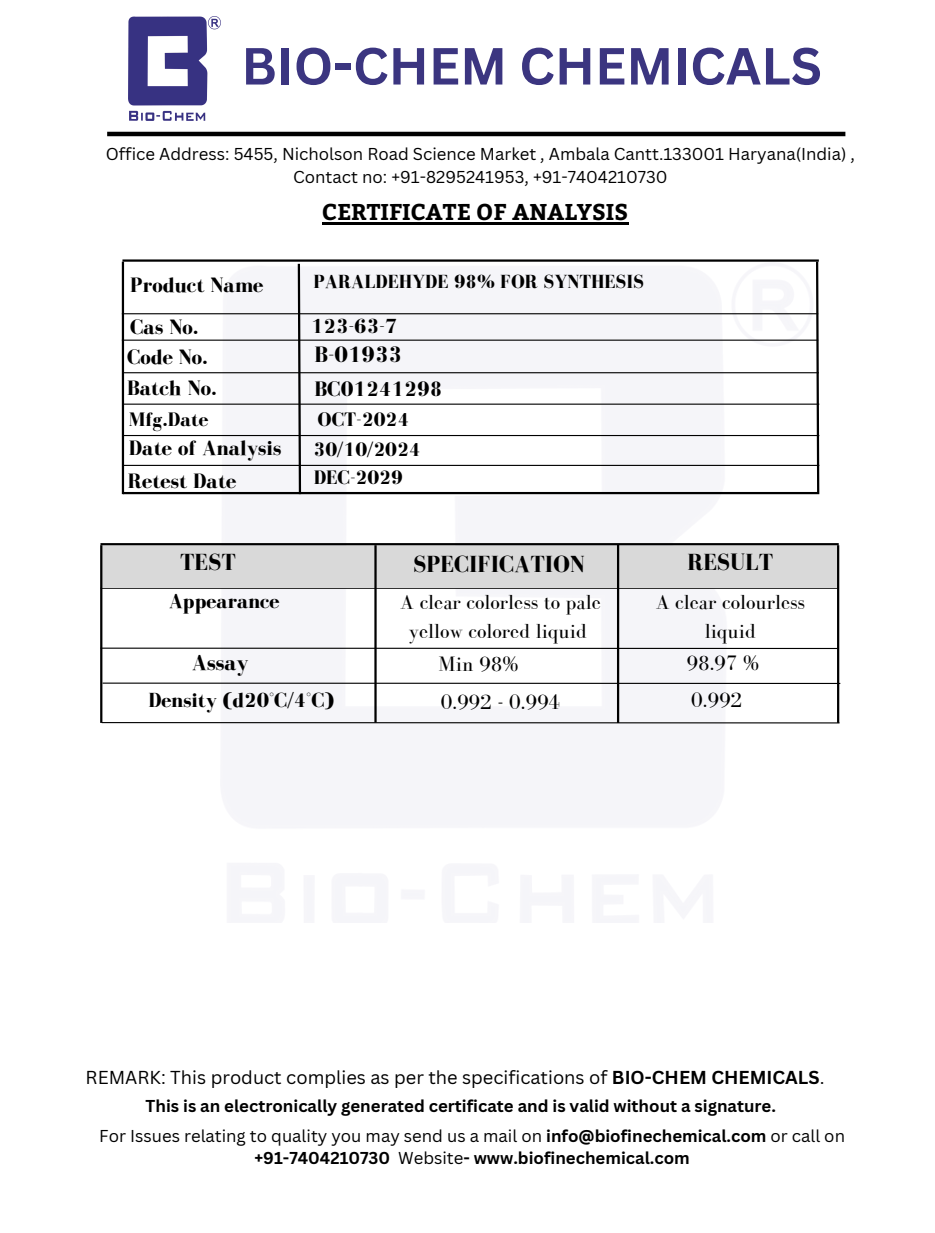
<style>
.page{position:relative;width:935px;height:1233px;background:#fff}
.page>*{position:absolute;margin:0;border:0;box-sizing:border-box;transform-origin:0 0}
.t1{font:700 51px "Canva Sans";color:#3b3580}
.t2{font:700 24px "Bodoni FLF";color:#000}
.t3{font:700 22.95px "Bodoni FLF";color:#000}
.t4{font:700 22.8px "Bitter";color:#000}
.t5{font:700 22.5px "Bodoni FLF";color:#000}
.t6{font:700 21.6px "Bodoni FLF";color:#000}
.t7{font:700 21.45px "Bodoni FLF";color:#000}
.t8{font:21.45px "Bodoni FLF";color:#000}
.t9{font:21px/29.2px "Bodoni FLF";color:#000;text-align:center}
.t10{font:700 21px "Bodoni FLF";color:#000}
.t11{font:700 20.1px "Bodoni FLF";color:#000}
.t12{font:700 19.5px "Bodoni FLF";color:#000}
.t13{font:18.3px "Canva Sans";color:#000}
.t14{font:700 16.8px/22.5px "Canva Sans";color:#000;text-align:center}
.t15{font:16.8px/22.5px "Canva Sans";color:#000;text-align:center}
.s1{font-weight:700}
.s2{font-weight:400}
</style>
<div class="page">
<hr style="left:107px;top:132px;width:738px;height:4px;background:#000">
<img style="left:128px;top:17px;width:93px;height:103px">
<hr style="left:322px;top:222px;width:306px;height:3px;background:#000">
<hr style="left:100px;top:588px;width:739px;height:1px;background:#000">
<hr style="left:100px;top:543px;width:739px;height:2px;background:#000">
<div style="left:103px;top:546px;width:736px;height:42px;background:#d9d9d9"></div>
<hr style="left:122px;top:313px;width:696px;height:1px;background:#000">
<hr style="left:122px;top:340px;width:696px;height:1px;background:#000">
<hr style="left:122px;top:372px;width:697px;height:1px;background:#000">
<hr style="left:123px;top:404px;width:696px;height:1px;background:#000">
<hr style="left:123px;top:435px;width:696px;height:1px;background:#000">
<hr style="left:123px;top:465px;width:696px;height:1px;background:#000">
<hr style="left:123px;top:492px;width:696px;height:2px;background:#000">
<hr style="left:122px;top:262px;width:2px;height:232px;background:#000">
<svg style="left:815px;top:262px;width:5px;height:232px"></svg>
<svg style="left:297px;top:263px;width:5px;height:233px"></svg>
<hr style="left:122px;top:259px;width:697px;height:3px;background:#000">
<hr style="left:837px;top:545px;width:2px;height:178px;background:#000">
<hr style="left:100px;top:545px;width:2px;height:178px;background:#000">
<hr style="left:100px;top:648px;width:738px;height:1px;background:#000">
<hr style="left:374px;top:545px;width:3px;height:178px;background:#000">
<hr style="left:617px;top:545px;width:2px;height:178px;background:#000">
<hr style="left:103px;top:683px;width:737px;height:1px;background:#000">
<hr style="left:102px;top:722px;width:737px;height:1px;background:#000">
<p class="t1" style="left:241px;top:30px;width:582px">BIO-CHEM CHEMICALS</p>
<h1 class="t15" style="left:106px;top:143px;width:751px">Office Address: 5455, Nicholson Road Science Market , Ambala Cantt.133001 Haryana(India) ,<br>Contact no: +91-8295241953, +91-7404210730</h1>
<h4 class="t7" style="left:130px;top:273px;width:135px">Product Name</h4>
<h5 class="t7" style="left:130px;top:316px;width:70px">Cas No.</h5>
<h2 class="t7" style="left:127px;top:345px;width:82px">Code No.</h2>
<h4 class="t7" style="left:127px;top:376px;width:91px">Batch No.</h4>
<h4 class="t11" style="left:129px;top:409px;width:81px">Mfg.Date</h4>
<h5 class="t7" style="left:129px;top:437px;width:154px">Date of Analysis</h5>
<h4 class="t7" style="left:128px;top:469px;width:110px">Retest Date</h4>
<p class="t4" style="left:322px;top:195px;width:308px">CERTIFICATE OF ANALYSIS</p>
<h5 class="t12" style="left:314px;top:271px;width:332px">PARALDEHYDE 98% FOR SYNTHESIS</h5>
<h5 class="t10" style="left:311px;top:314px;width:88px">123-63-7</h5>
<p class="t3" style="left:315px;top:342px;width:89px">B-01933</p>
<h5 class="t6" style="left:314px;top:377px;width:129px">BC01241298</h5>
<h5 class="t11" style="left:318px;top:409px;width:93px">OCT-2024</h5>
<h5 class="t11" style="left:314px;top:439px;width:109px">30/10/2024</h5>
<p class="t11" style="left:314px;top:466px;width:91px">DEC-2029</p>
<p class="t2" style="left:180px;top:549px;width:57px">TEST</p>
<p class="t2" style="left:413px;top:551px;width:173px">SPECIFICATION</p>
<p class="t2" style="left:687px;top:549px;width:87px">RESULT</p>
<p class="t10" style="left:169px;top:590px;width:112px">Appearance</p>
<p class="t9" style="left:400px;top:587px;width:202px">A clear colorless to pale yellow colored liquid</p>
<h5 class="t9" style="left:656px;top:588px;width:151px">A clear colourless liquid</h5>
<p class="t5" style="left:192px;top:651px;width:58px">Assay</p>
<h5 class="t8" style="left:439px;top:652px;width:81px">Min 98%</h5>
<p class="t10" style="left:148px;top:688px;width:187px">Density (d20°C/4°C)</p>
<h5 class="t8" style="left:441px;top:691px;width:121px">0.992 - 0.994</h5>
<p class="t8" style="left:686px;top:651px;width:74px">98.97 %</p>
<h5 class="t8" style="left:691px;top:688px;width:52px">0.992</h5>
<p class="t13" style="left:86px;top:1065px;width:740px">REMARK: This product complies as per the specifications of <span class="s1">BIO-CHEM CHEMICALS</span>.</p>
<p class="t14" style="left:146px;top:1095px;width:632px">This is an electronically generated certificate and is valid without a signature.</p>
<h2 class="t14" style="left:99px;top:1124px;width:747px"><span class="s2">For Issues relating to quality you may send us a mail on</span> info@biofinechemical.com <span class="s2">or call on </span>+91-7404210730 <span class="s2">Website</span>- www.biofinechemical.com</h2>
</div>
